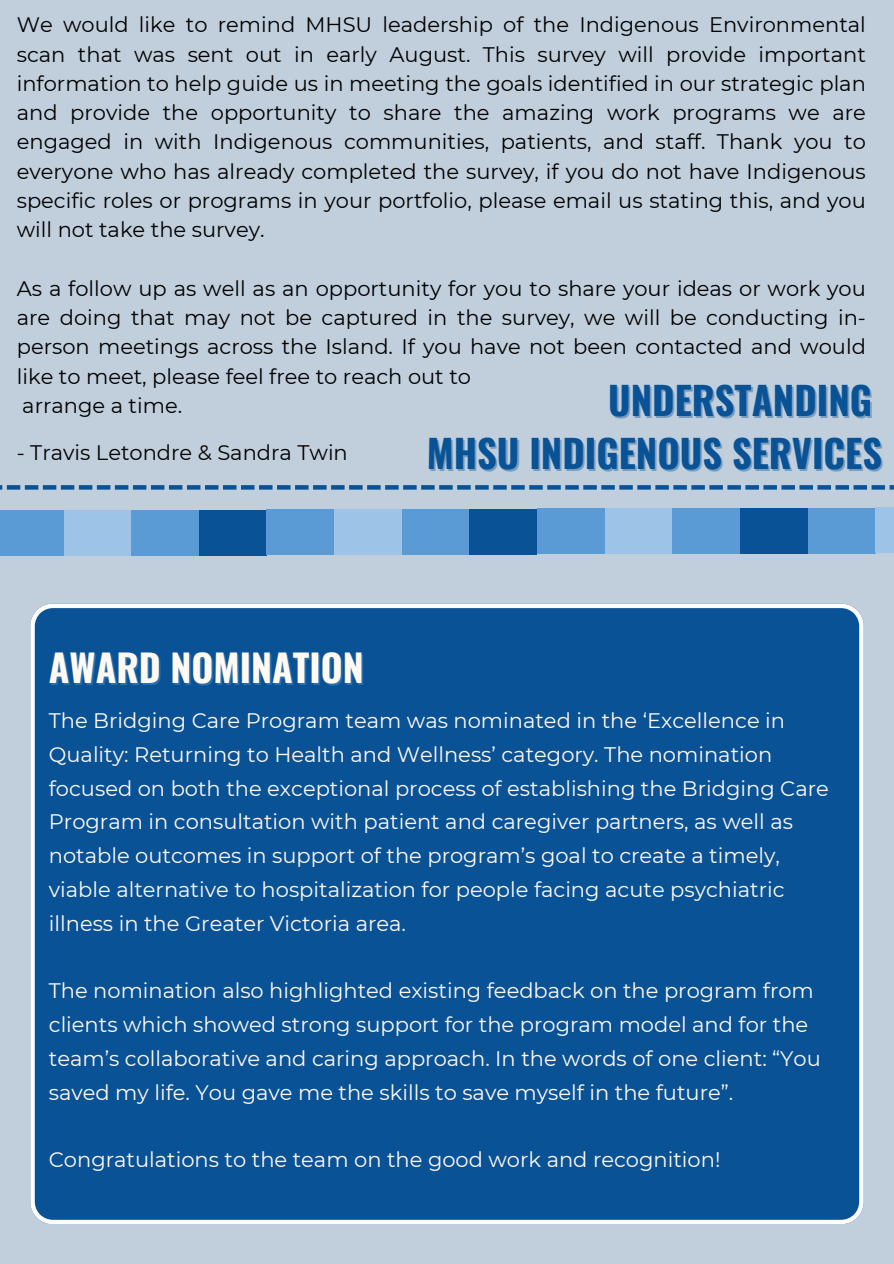
<style>
.page{position:relative;width:894px;height:1264px;background:#fff}
.page>*{position:absolute;margin:0;border:0;box-sizing:border-box;transform-origin:0 0}
.t1{font:700 38.25px "Oswald";color:#095296}
.t2{font:700 37.5px "Oswald";color:#fff9f2}
.t3{font:21px/29.2px "Montserrat";color:#000;text-align:justify}
.t4{font:21px/33.8px "Montserrat";color:#fff9f2}
</style>
<div class="page">
<div style="left:0;top:0;width:893px;height:1263px;background:#c1cfdc"></div>
<div style="left:30px;top:603px;width:833px;height:620px;background:#095296"></div>
<svg style="left:0;top:485px;width:893px;height:4px"></svg>
<div style="left:0;top:511px;width:64px;height:45px;background:#5b9bd5"></div>
<div style="left:64px;top:510px;width:67px;height:45px;background:#9dc3e6"></div>
<div style="left:131px;top:510px;width:68px;height:45px;background:#5b9bd5"></div>
<div style="left:199px;top:510px;width:67px;height:45px;background:#095296"></div>
<div style="left:266px;top:510px;width:68px;height:45px;background:#5b9bd5"></div>
<div style="left:334px;top:509px;width:68px;height:45px;background:#9dc3e6"></div>
<div style="left:402px;top:509px;width:67px;height:45px;background:#5b9bd5"></div>
<div style="left:469px;top:509px;width:68px;height:45px;background:#095296"></div>
<div style="left:537px;top:509px;width:67px;height:45px;background:#5b9bd5"></div>
<div style="left:604px;top:508px;width:68px;height:45px;background:#9dc3e6"></div>
<div style="left:672px;top:508px;width:68px;height:45px;background:#5b9bd5"></div>
<div style="left:740px;top:508px;width:67px;height:45px;background:#095296"></div>
<div style="left:807px;top:508px;width:68px;height:45px;background:#5b9bd5"></div>
<div style="left:875px;top:507px;width:18px;height:46px;background:#9dc3e6"></div>
<p class="t3" style="left:17px;top:10px;width:850px">We would like to remind MHSU leadership of the Indigenous Environmental scan that was sent out in early August. This survey will provide important information to help guide us in meeting the goals identified in our strategic plan and provide the opportunity to share the amazing work programs we are engaged in with Indigenous communities, patients, and staff. Thank you to everyone who has already completed the survey, if you do not have Indigenous specific roles or programs in your portfolio, please email us stating this, and you will not take the survey.</p>
<p class="t3" style="left:17px;top:273px;width:850px">As a follow up as well as an opportunity for you to share your ideas or work you are doing that may not be captured in the survey, we will be conducting in&shy;person meetings across the Island. If you have not been contacted and would like to meet, please feel free to reach out to</p>
<p class="t3" style="left:22px;top:390px;width:161px">arrange a time.</p>
<p class="t3" style="left:17px;top:438px;width:332px">- Travis Letondre &amp; Sandra Twin</p>
<h1 class="t1" style="left:608px;top:370px;width:265px">UNDERSTANDING</h1>
<p class="t1" style="left:427px;top:423px;width:456px">MHSU INDIGENOUS SERVICES</p>
<h2 class="t2" style="left:49px;top:638px;width:316px">AWARD NOMINATION</h2>
<p class="t4" style="left:49px;top:703px;width:781px">The Bridging Care Program team was nominated in the ‘Excellence in Quality: Returning to Health and Wellness’ category. The nomination focused on both the exceptional process of establishing the Bridging Care Program in consultation with patient and caregiver partners, as well as notable outcomes in support of the program’s goal to create a timely, viable alternative to hospitalization for people facing acute psychiatric illness in the Greater Victoria area.</p>
<p class="t4" style="left:49px;top:973px;width:773px">The nomination also highlighted existing feedback on the program from clients which showed strong support for the program model and for the team’s collaborative and caring approach. In the words of one client: “You saved my life. You gave me the skills to save myself in the future”.</p>
<p class="t4" style="left:49px;top:1142px;width:673px">Congratulations to the team on the good work and recognition!</p>
</div>
